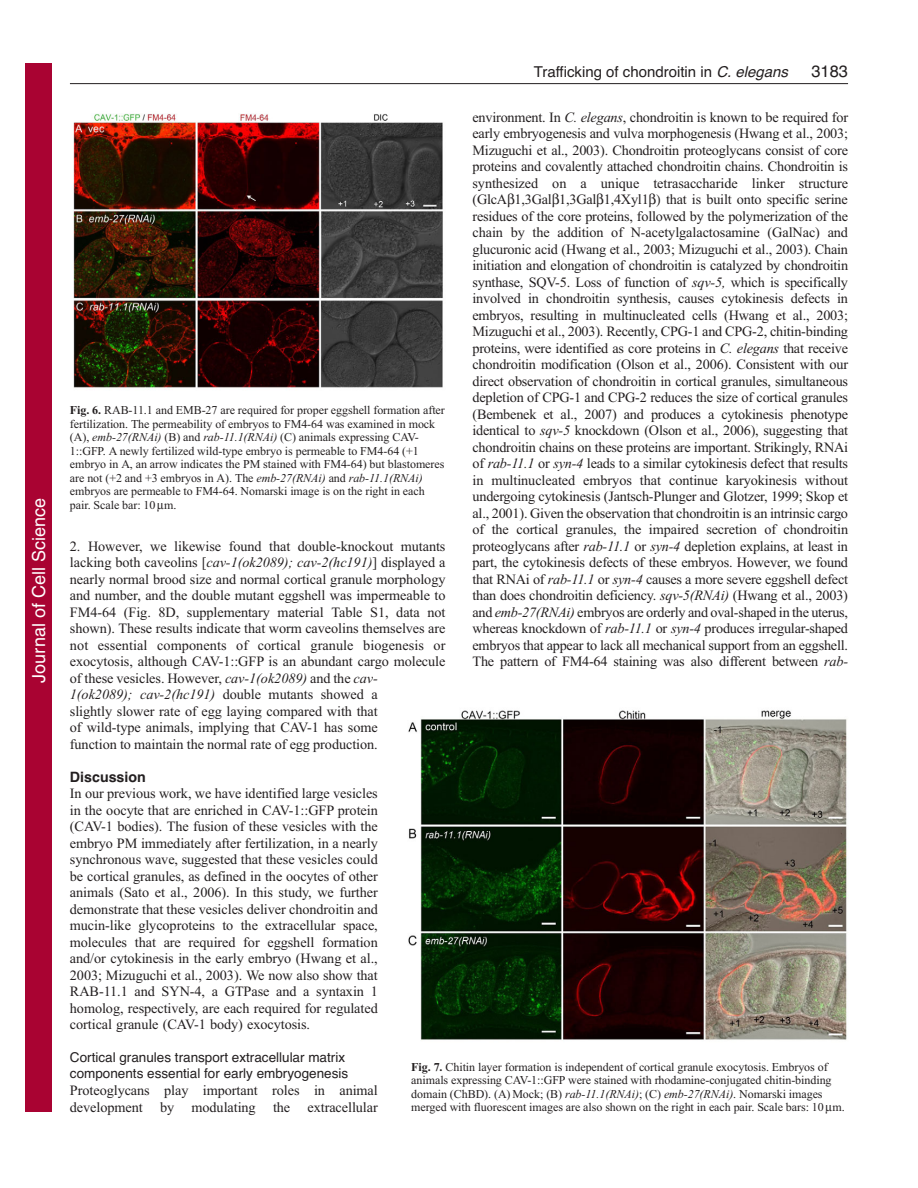
<style>
.page{position:relative;width:918px;height:1188px;background:#fff}
.page>*{position:absolute;margin:0;border:0;box-sizing:border-box;transform-origin:0 0}
.t1{font:18px "Helvetica";color:#fff}
.t2{font:16.5px "Helvetica";color:#231f20}
.t3{font:15px "Helvetica";color:#231f20}
.t4{font:14.25px/16.5px "Times New Roman";letter-spacing:-.005em;color:#231f20}
.t5{font:700 14.25px "Helvetica";color:#231f20}
.t6{font:13.5px/16.5px "Helvetica";color:#231f20}
.t7{font:12px/13.5px "Times New Roman";letter-spacing:-.005em;color:#231f20}
.s1{font-style:italic}
.s2{font-weight:700}
</style>
<div class="page">
<hr style="left:70px;top:83px;width:778px;height:1px;background:#231f20">
<img style="left:73px;top:113px;width:370px;height:275px">
<img style="left:408px;top:710px;width:439px;height:330px">
<div style="left:26px;top:64px;width:26px;height:1048px;background:#a90332"></div>
<p class="t1" style="left:28px;top:683px;width:186px;rotate:-90deg">Journal of Cell Science</p>
<p class="t3" style="left:534px;top:66px;width:256px">Trafficking of chondroitin in <span class="s1">C. elegans</span></p>
<p class="t2" style="left:811px;top:65px;width:38px">3183</p>
<p class="t4" style="left:472px;top:110px;width:377px;text-align:justify">environment. In <span class="s1">C. elegans</span>, chondroitin is known to be required for early embryogenesis and vulva morphogenesis (Hwang et al., 2003; Mizuguchi et al., 2003). Chondroitin proteoglycans consist of core proteins and covalently attached chondroitin chains. Chondroitin is synthesized on a unique tetrasaccharide linker structure (GlcA 1,3Gal 1,3Gal 1,4Xyl1 that is built onto specific serine residues of the core proteins, followed by the polymerization of the chain by the addition of N-acetylgalactosamine (GalNac) and glucuronic acid (Hwang et al., 2003; Mizuguchi et al., 2003). Chain initiation and elongation of chondroitin is catalyzed by chondroitin synthase, SQV-5. Loss of function of <span class="s1">sqv-5,</span> which is specifically involved in chondroitin synthesis, causes cytokinesis defects in embryos, resulting in multinucleated cells (Hwang et al., 2003; Mizuguchi et al., 2003). Recently, CPG-1 and CPG-2, chitin-binding proteins, were identified as core proteins in <span class="s1">C. elegans</span> that receive chondroitin modification (Olson et al., 2006). Consistent with our direct observation of chondroitin in cortical granules, simultaneous depletion of CPG-1 and CPG-2 reduces the size of cortical granules (Bembenek et al., 2007) and produces a cytokinesis phenotype identical to <span class="s1">sqv-5</span> knockdown (Olson et al., 2006), suggesting that chondroitin chains on these proteins are important. Strikingly, RNAi of <span class="s1">rab-11.1</span> or <span class="s1">syn-4</span> leads to a similar cytokinesis defect that results in multinucleated embryos that continue karyokinesis without undergoing cytokinesis (Jantsch-Plunger and Glotzer, 1999; Skop et al., 2001). Given the observation that chondroitin is an intrinsic cargo of the cortical granules, the impaired secretion of chondroitin proteoglycans after <span class="s1">rab-11.1</span> or <span class="s1">syn-4</span> depletion explains, at least in part, the cytokinesis defects of these embryos. However, we found that RNAi of <span class="s1">rab-11.1</span> or <span class="s1">syn-4</span> causes a more severe eggshell defect than does chondroitin deficiency. <span class="s1">sqv-5(RNAi)</span> (Hwang et al., 2003) and <span class="s1">emb-27(RNAi)</span> embryos are orderly and oval-shaped in the uterus, whereas knockdown of <span class="s1">rab-11.1</span> or <span class="s1">syn-4</span> produces irregular-shaped embryos that appear to lack all mechanical support from an eggshell.<br>The pattern of FM4-64 staining was also different between <span class="s1">rab-</span></p>
<p class="t7" style="left:70px;top:404px;width:376px"><span class="s2">Fig. 6.</span> RAB-11.1 and EMB-27 are required for proper eggshell formation after fertilization. The permeability of embryos to FM4-64 was examined in mock (A), <span class="s1">emb-27(RNAi)</span> (B) and <span class="s1">rab-11.1(RNAi)</span> (C) animals expressing CAV-1::GFP. A newly fertilized wild-type embryo is permeable to FM4-64 (+1 embryo in A, an arrow indicates the PM stained with FM4-64) but blastomeres are not (+2 and +3 embryos in A). The <span class="s1">emb-27(RNAi)</span> and <span class="s1">rab-11.1(RNAi) </span>embryos are permeable to FM4-64. Nomarski image is on the right in each pair. Scale bar: 10 m.</p>
<p class="t4" style="left:70px;top:539px;width:377px">2. However, we likewise found that double-knockout mutants lacking both caveolins [<span class="s1">cav-1(ok2089); cav-2(hc191)</span>] displayed a nearly normal brood size and normal cortical granule morphology and number, and the double mutant eggshell was impermeable to FM4-64 (Fig. 8D, supplementary material Table S1, data not shown). These results indicate that worm caveolins themselves are not essential components of cortical granule biogenesis or exocytosis, although CAV-1::GFP is an abundant cargo molecule of these vesicles. However, <span class="s1">cav-1(ok2089)</span> and the <span class="s1">cav-<br>1(ok2089); cav-2(hc191)</span> double mutants showed a<br>slightly slower rate of egg laying compared with that<br>of wild-type animals, implying that CAV-1 has some<br>function to maintain the normal rate of egg production.</p>
<p class="t5" style="left:70px;top:771px;width:77px">Discussion</p>
<p class="t4" style="left:70px;top:786px;width:309px;text-align:justify">In our previous work, we have identified large vesicles in the oocyte that are enriched in CAV-1::GFP protein (CAV-1 bodies). The fusion of these vesicles with the embryo PM immediately after fertilization, in a nearly synchronous wave, suggested that these vesicles could be cortical granules, as defined in the oocytes of other animals (Sato et al., 2006). In this study, we further demonstrate that these vesicles deliver chondroitin and mucin-like glycoproteins to the extracellular space, molecules that are required for eggshell formation and/or cytokinesis in the early embryo (Hwang et al., 2003; Mizuguchi et al., 2003). We now also show that RAB-11.1 and SYN-4, a GTPase and a syntaxin 1 homolog, respectively, are each required for regulated cortical granule (CAV-1 body) exocytosis.</p>
<p class="t6" style="left:70px;top:1050px;width:280px">Cortical granules transport extracellular matrix components essential for early embryogenesis</p>
<p class="t4" style="left:70px;top:1083px;width:309px">Proteoglycans play important roles in animal development by modulating the extracellular</p>
<p class="t7" style="left:411px;top:1061px;width:435px"><span class="s2">Fig. 7.</span> Chitin layer formation is independent of cortical granule exocytosis. Embryos of animals expressing CAV-1::GFP were stained with rhodamine-conjugated chitin-binding domain (ChBD). (A) Mock; (B) <span class="s1">rab-11.1(RNAi)</span>; (C) <span class="s1">emb-27(RNAi)</span>. Nomarski images merged with fluorescent images are also shown on the right in each pair. Scale bars: 10 m.</p>
</div>
